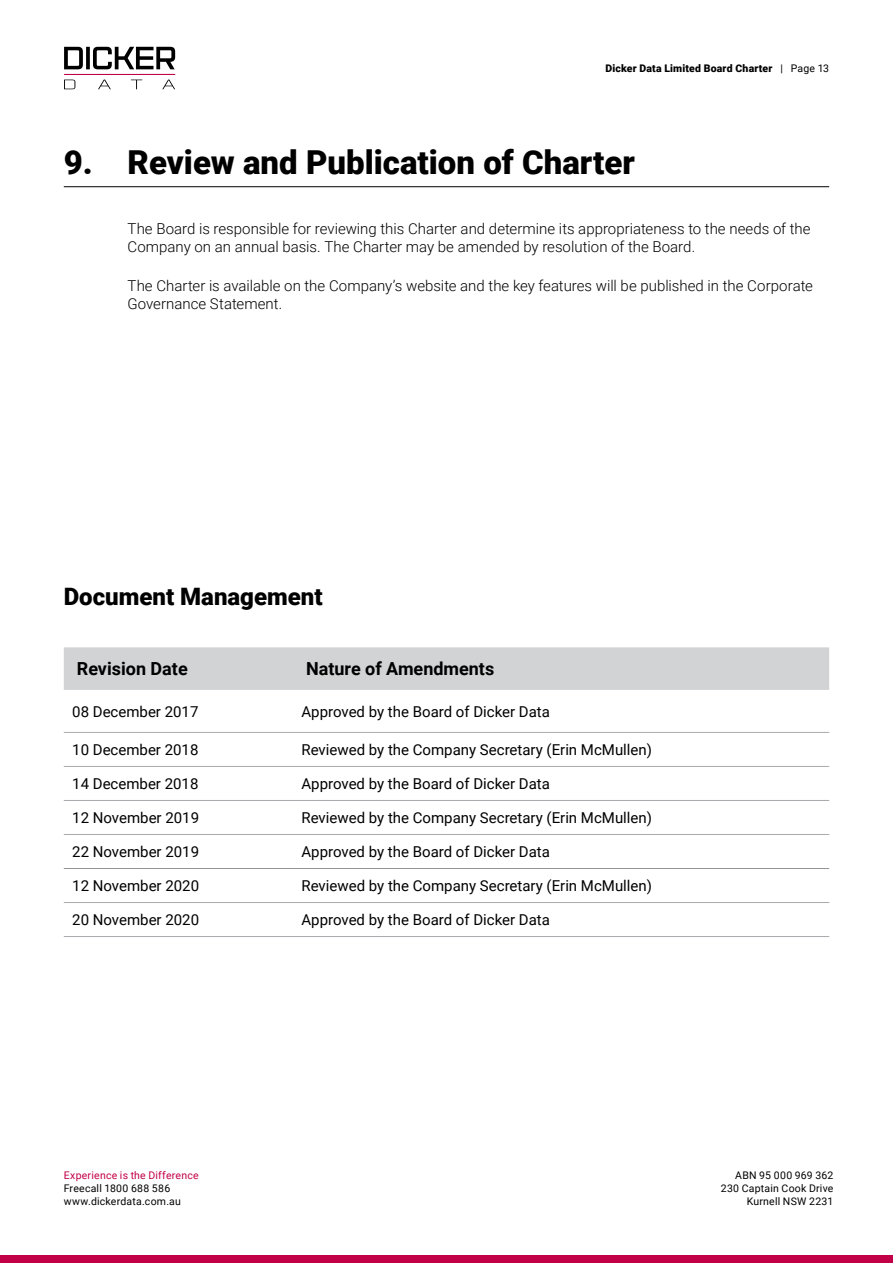
<style>
.page{position:relative;width:893px;height:1263px;background:#fff}
.page>*{position:absolute;margin:0;border:0;box-sizing:border-box;transform-origin:0 0}
.t1{font:900 33px "Roboto";color:#000}
.t2{font:900 24px "Roboto";color:#000}
.t3{font:700 18px "Roboto";color:#000}
.t4{font:15px "Roboto";color:#000}
.t5{font:300 15px/18px "Roboto";color:#000}
.t6{font:10.5px/12.6px "Roboto";letter-spacing:.02em;color:#000}
.t7{font:900 10.5px "Roboto";letter-spacing:.02em;color:#000}
.t8{font:10.5px "Roboto";letter-spacing:.02em;color:#c20047}
.s1{font-weight:400}
</style>
<div class="page">
<div style="left:0;top:1256px;width:893px;height:7px;background:#c20047"></div>
<svg style="left:64px;top:80px;width:11px;height:9px"></svg>
<svg style="left:98px;top:80px;width:13px;height:9px"></svg>
<svg style="left:131px;top:80px;width:11px;height:9px"></svg>
<svg style="left:162px;top:80px;width:13px;height:9px"></svg>
<svg style="left:64px;top:47px;width:19px;height:22px"></svg>
<svg style="left:86px;top:47px;width:4px;height:22px"></svg>
<svg style="left:93px;top:47px;width:82px;height:22px"></svg>
<hr style="left:64px;top:74px;width:111px;height:1px;background:#c20047">
<div style="left:64px;top:647px;width:765px;height:43px;background:#d1d3d4"></div>
<hr style="left:64px;top:868px;width:229px;height:1px;background:#939598">
<hr style="left:293px;top:868px;width:536px;height:1px;background:#939598">
<hr style="left:64px;top:902px;width:229px;height:1px;background:#a7a9ac">
<hr style="left:293px;top:902px;width:536px;height:1px;background:#a7a9ac">
<hr style="left:64px;top:936px;width:229px;height:1px;background:#a7a9ac">
<hr style="left:293px;top:936px;width:536px;height:1px;background:#a7a9ac">
<hr style="left:64px;top:732px;width:229px;height:1px;background:#a7a9ac">
<hr style="left:293px;top:732px;width:536px;height:1px;background:#a7a9ac">
<hr style="left:64px;top:766px;width:229px;height:1px;background:#a7a9ac">
<hr style="left:293px;top:766px;width:536px;height:1px;background:#a7a9ac">
<hr style="left:64px;top:800px;width:229px;height:1px;background:#a7a9ac">
<hr style="left:293px;top:800px;width:536px;height:1px;background:#a7a9ac">
<hr style="left:64px;top:834px;width:229px;height:1px;background:#a7a9ac">
<hr style="left:293px;top:834px;width:536px;height:1px;background:#a7a9ac">
<hr style="left:64px;top:186px;width:765px;height:1px;background:#000">
<p class="t7" style="left:605px;top:61px;width:225px">Dicker Data Limited Board Charter <span class="s1">| Page 13</span></p>
<h1 class="t1" style="left:64px;top:139px;width:573px">9. Review and Publication of Charter</h1>
<p class="t5" style="left:128px;top:219px;width:685px">The Board is responsible for reviewing this Charter and determine its appropriateness to the needs of the<br>Company on an annual basis. The Charter may be amended by resolution of the Board.</p>
<p class="t5" style="left:128px;top:276px;width:687px">The Charter is available on the Company’s website and the key features will be published in the Corporate<br>Governance Statement.</p>
<h2 class="t2" style="left:64px;top:579px;width:260px">Document Management</h2>
<p class="t3" style="left:77px;top:656px;width:112px">Revision Date</p>
<p class="t3" style="left:306px;top:656px;width:190px">Nature of Amendments</p>
<p class="t4" style="left:72px;top:701px;width:128px">08 December 2017</p>
<p class="t4" style="left:301px;top:701px;width:250px">Approved by the Board of Dicker Data</p>
<p class="t4" style="left:72px;top:739px;width:128px">10 December 2018</p>
<p class="t4" style="left:301px;top:739px;width:352px">Reviewed by the Company Secretary (Erin McMullen)</p>
<p class="t4" style="left:72px;top:773px;width:128px">14 December 2018</p>
<p class="t4" style="left:301px;top:773px;width:250px">Approved by the Board of Dicker Data</p>
<p class="t4" style="left:72px;top:807px;width:128px">12 November 2019</p>
<p class="t4" style="left:301px;top:807px;width:352px">Reviewed by the Company Secretary (Erin McMullen)</p>
<p class="t4" style="left:72px;top:841px;width:128px">22 November 2019</p>
<p class="t4" style="left:301px;top:841px;width:250px">Approved by the Board of Dicker Data</p>
<p class="t4" style="left:72px;top:875px;width:128px">12 November 2020</p>
<p class="t4" style="left:301px;top:875px;width:352px">Reviewed by the Company Secretary (Erin McMullen)</p>
<p class="t4" style="left:72px;top:909px;width:128px">20 November 2020</p>
<p class="t4" style="left:301px;top:909px;width:250px">Approved by the Board of Dicker Data</p>
<p class="t8" style="left:64px;top:1168px;width:137px">Experience is the Difference</p>
<p class="t6" style="left:64px;top:1181px;width:119px">Freecall 1800 688 586 www.dickerdata.com.au</p>
<p class="t6" style="left:721px;top:1169px;width:114px;text-align:right">ABN 95 000 969 362<br>230 Captain Cook Drive<br>Kurnell NSW 2231</p>
</div>
